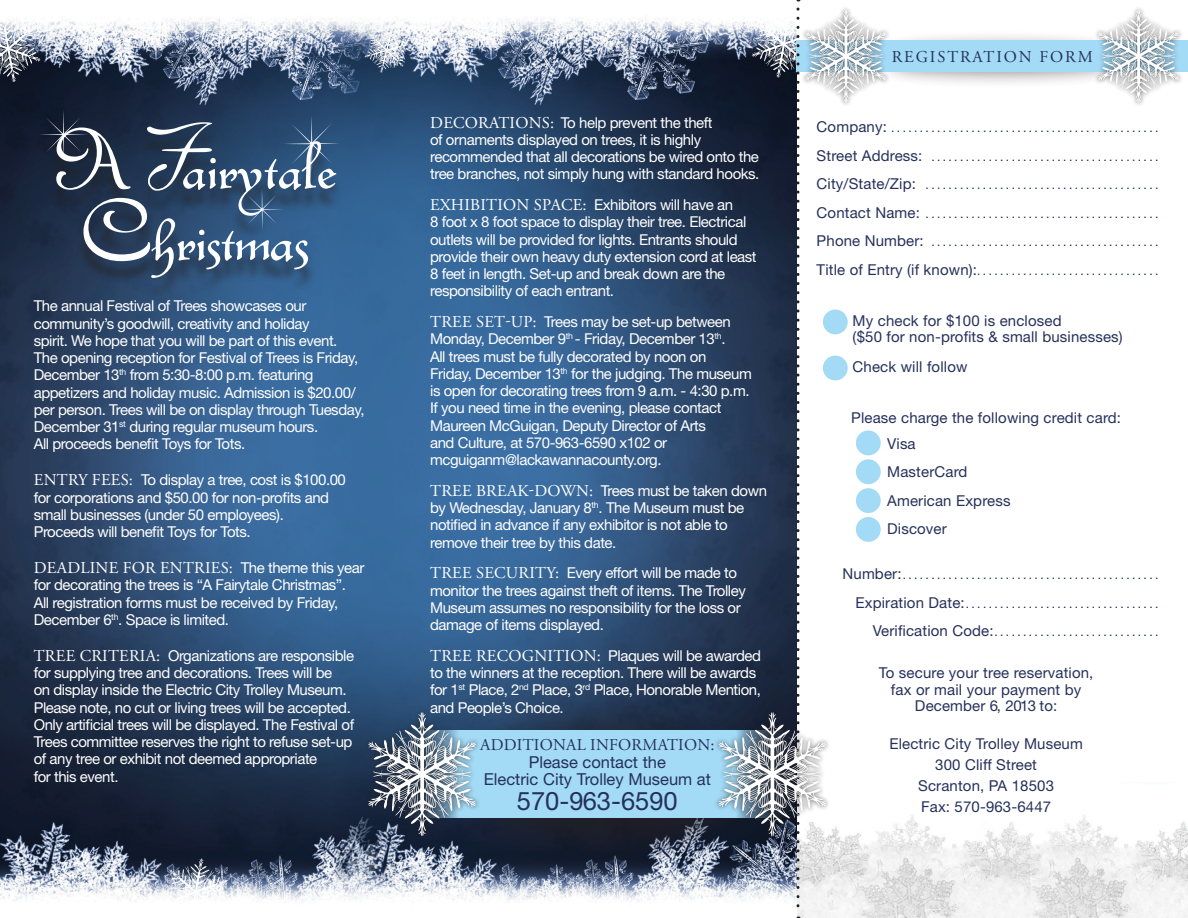
<style>
.page{position:relative;width:1188px;height:918px;background:#fff}
.page>*{position:absolute;margin:0;border:0;box-sizing:border-box;transform-origin:0 0}
.t1{font:99.6px "Civitype FG";color:#fff}
.t2{font:25.5px "Helvetica Neue LT Std";color:#26315b}
.t3{font:16.5px "Helvetica Neue LT Std";color:#26315b}
.t4{font:16.5px "Adobe Garamond Pro";letter-spacing:.015em;color:#fff}
.t5{font:16.5px "Adobe Garamond Pro";letter-spacing:.015em;color:#26315b}
.t6{font:16.5px "Adobe Garamond Pro";letter-spacing:.115em;color:#26315b}
.t7{font:15px/17.2px "Helvetica Neue LT Std";letter-spacing:-.03em;color:#fff}
.t8{font:15px/17.2px "Helvetica Neue";letter-spacing:-.03em;color:#fff}
.t9{font:15px/28.5px "Helvetica Neue LT Std";letter-spacing:.01em;color:#26315b}
.t10{font:12px "Helvetica Neue LT Std";color:#26315b}
.s1{font-family:"Adobe Garamond Pro";font-size:16.5px}
.s2{font-family:"Helvetica Neue LT Std";font-size:15px}
.s3{font-size:15px}
</style>
<div class="page">
<img style="left:886px;top:815px;width:83px;height:103px">
<img style="left:969px;top:815px;width:219px;height:103px">
<img style="left:0;top:17px;width:718px;height:884px">
<svg style="left:0;top:17px;width:40px;height:65px"></svg>
<svg style="left:164px;top:858px;width:64px;height:43px"></svg>
<svg style="left:364px;top:28px;width:45px;height:45px"></svg>
<div style="left:874px;top:30px;width:250px;height:60px;background:#231f20;opacity:.75"></div>
<div style="left:796px;top:40px;width:392px;height:32px;background:#a3daf6"></div>
<div style="left:1094px;top:5px;width:90px;height:102px;background:#231f20;opacity:.75"></div>
<svg style="left:1098px;top:10px;width:81px;height:92px"></svg>
<div style="left:801px;top:5px;width:90px;height:102px;background:#231f20;opacity:.75"></div>
<div style="left:48px;top:129px;width:296px;height:171px;background:#231f20;opacity:.65"></div>
<svg style="left:147px;top:122px;width:65px;height:69px;background:#45576e"></svg>
<svg style="left:38px;top:110px;width:50px;height:50px;background:#1c263a"></svg>
<svg style="left:241px;top:188px;width:42px;height:43px;background:#35587e"></svg>
<svg style="left:283px;top:115px;width:57px;height:57px;background:#31567d"></svg>
<div style="left:443px;top:699px;width:331px;height:171px;background:#231f20;opacity:.75"></div>
<div style="left:398px;top:730px;width:398px;height:88px;background:#a3daf6"></div>
<div style="left:364px;top:708px;width:117px;height:133px;background:#231f20;opacity:.75"></div>
<svg style="left:368px;top:712px;width:108px;height:124px;background:#677a8d"></svg>
<div style="left:714px;top:708px;width:117px;height:133px;background:#231f20;opacity:.75"></div>
<svg style="left:718px;top:9px;width:168px;height:909px"></svg>
<p class="t1" style="left:55px;top:115px;width:284px">A airytale</p>
<p class="t1" style="left:83px;top:187px;width:228px">Christmas</p>
<p class="t7" style="left:34px;top:297px;width:277px">The annual Festival of Trees showcases our community’s goodwill, creativity and holiday</p>
<p class="t7" style="left:34px;top:332px;width:332px">spirit. We hope that you will be part of this event.<br>The opening reception for Festival of Trees is Friday, December 13<sup>th</sup> from 5:30-8:00 p.m. featuring appetizers and holiday music. Admission is $20.00/ per person. Trees will be on display through Tuesday, December 31<sup>st</sup> during regular museum hours.</p>
<p class="t7" style="left:34px;top:435px;width:213px">All proceeds benefit Toys for Tots.</p>
<p class="t7" style="left:34px;top:471px;width:314px"><span class="s1">ENTRY FEES:</span> To display a tree, cost is $100.00 for corporations and $50.00 for non-profits and small businesses (under 50 employees).</p>
<p class="t7" style="left:34px;top:523px;width:218px">Proceeds will benefit Toys for Tots.</p>
<p class="t4" style="left:34px;top:558px;width:332px">DEADLINE FOR ENTRIES: <span class="s2">The theme this year</span></p>
<p class="t7" style="left:34px;top:576px;width:314px">for decorating the trees is “A Fairytale Christmas”.<br>All registration forms must be received by Friday,<br>December 6<sup>th</sup>. Space is limited.</p>
<p class="t7" style="left:34px;top:647px;width:322px"><span class="s1">TREE CRITERIA:</span> Organizations are responsible for supplying tree and decorations. Trees will be<br>on display inside the Electric City Trolley Museum.<br>Please note, no cut or living trees will be accepted.<br>Only artificial trees will be displayed. The Festival of Trees committee reserves the right to refuse set-up</p>
<p class="t7" style="left:34px;top:750px;width:285px">of any tree or exhibit not deemed appropriate</p>
<p class="t7" style="left:34px;top:767px;width:86px">for this event.</p>
<p class="t7" style="left:430px;top:113px;width:331px"><span class="s1">DECORATIONS:</span> To help prevent the theft<br>of ornaments displayed on trees, it is highly recommended that all decorations be wired onto the tree branches, not simply hung with standard hooks.</p>
<p class="t7" style="left:430px;top:196px;width:304px"><span class="s1">EXHIBITION SPACE:</span> Exhibitors will have an</p>
<p class="t7" style="left:430px;top:213px;width:328px">8 foot x 8 foot space to display their tree. Electrical outlets will be provided for lights. Entrants should provide their own heavy duty extension cord at least 8 feet in length. Set-up and break down are the responsibility of each entrant.</p>
<p class="t8" style="left:430px;top:313px;width:302px"><span class="s1">TREE SET-UP:</span> Trees may be set-up between<br>Monday, December 9<sup>th</sup> - Friday, December 13<sup>th</sup>.</p>
<p class="t8" style="left:430px;top:347px;width:278px">All trees must be fully decorated by noon on</p>
<p class="t8" style="left:430px;top:365px;width:323px">Friday, December 13<sup>th</sup> for the judging. The museum is open for decorating trees from 9 a.m. - 4:30 p.m.<br>If you need time in the evening, please contact Maureen McGuigan, Deputy Director of Arts</p>
<p class="t8" style="left:430px;top:434px;width:239px">and Culture, at 570-963-6590 x102 or</p>
<p class="t8" style="left:430px;top:451px;width:233px">mcguiganm@lackawannacounty.org.</p>
<p class="t7" style="left:430px;top:482px;width:338px"><span class="s1">TREE BREAK-DOWN:</span> Trees must be taken down</p>
<p class="t7" style="left:430px;top:499px;width:316px">by Wednesday, January 8<sup>th</sup>. The Museum must be notified in advance if any exhibitor is not able to remove their tree by this date.</p>
<p class="t7" style="left:430px;top:564px;width:317px"><span class="s1">TREE SECURITY:</span> Every effort will be made to monitor the trees against theft of items. The Trolley Museum assumes no responsibility for the loss or damage of items displayed.</p>
<p class="t7" style="left:430px;top:647px;width:333px"><span class="s1">TREE RECOGNITION:</span> Plaques will be awarded to the winners at the reception. There will be awards for 1<sup>st</sup> Place, 2<sup>nd</sup> Place, 3<sup>rd</sup> Place, Honorable Mention, and People’s Choice.</p>
<p class="t5" style="left:480px;top:735px;width:236px">ADDITIONAL INFORMATION:</p>
<p class="t3" style="left:529px;top:752px;width:139px">Please contact the</p>
<p class="t3" style="left:484px;top:769px;width:229px">Electric City Trolley Museum at</p>
<p class="t2" style="left:517px;top:786px;width:162px">570-963-6590</p>
<p class="t6" style="left:892px;top:47px;width:203px">REGISTRATION FORM</p>
<p class="t10" style="left:817px;top:121px;width:343px"><span class="s3">Company:</span> ...............................................</p>
<p class="t10" style="left:817px;top:149px;width:343px"><span class="s3">Street Address:</span> ........................................</p>
<p class="t10" style="left:817px;top:178px;width:343px"><span class="s3">City/State/Zip:</span> .........................................</p>
<p class="t10" style="left:817px;top:206px;width:343px"><span class="s3">Contact Name:</span> .........................................</p>
<p class="t10" style="left:817px;top:235px;width:343px"><span class="s3">Phone Number:</span> ........................................</p>
<p class="t10" style="left:817px;top:263px;width:343px"><span class="s3">Title of Entry (if known):</span>................................</p>
<p class="t9" style="left:853px;top:306px;width:210px">My check for $100 is enclosed</p>
<p class="t9" style="left:853px;top:323px;width:272px">($50 for non-profits &amp; small businesses)</p>
<p class="t9" style="left:853px;top:353px;width:116px">Check will follow</p>
<p class="t9" style="left:851px;top:404px;width:271px">Please charge the following credit card:</p>
<p class="t9" style="left:887px;top:429px;width:82px">Visa<br>MasterCard</p>
<p class="t9" style="left:887px;top:486px;width:125px">American Express</p>
<p class="t9" style="left:887px;top:515px;width:61px">Discover</p>
<p class="t10" style="left:843px;top:568px;width:317px"><span class="s3">Number:</span>.............................................</p>
<p class="t10" style="left:856px;top:596px;width:304px"><span class="s3">Expiration Date:</span>..................................</p>
<p class="t10" style="left:873px;top:625px;width:287px"><span class="s3">Verification Code:</span>.............................</p>
<p class="t9" style="left:879px;top:659px;width:216px">To secure your tree reservation,</p>
<p class="t9" style="left:891px;top:675px;width:192px">fax or mail your payment by</p>
<p class="t9" style="left:915px;top:692px;width:144px">December 6, 2013 to:</p>
<p class="t9" style="left:889px;top:729px;width:195px">Electric City Trolley Museum</p>
<p class="t9" style="left:918px;top:754px;width:137px;line-height:21px;text-align:center">300 Cliff Street<br>Scranton, PA 18503</p>
<p class="t9" style="left:921px;top:792px;width:132px">Fax: 570-963-6447</p>
</div>
